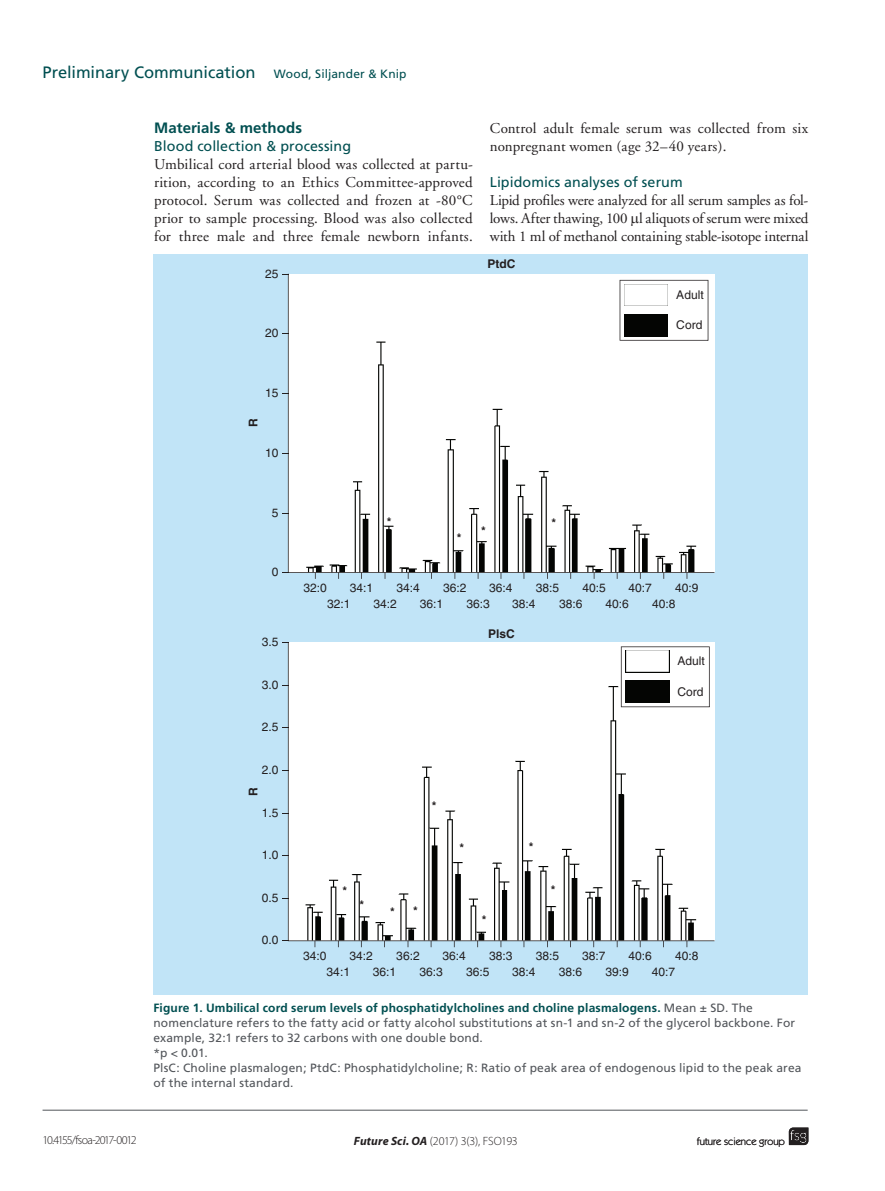
<style>
.page{position:relative;width:885px;height:1191px;background:#fff}
.page>*{position:absolute;margin:0;border:0;box-sizing:border-box;transform-origin:0 0}
.t1{font:16.5px "Frutiger";letter-spacing:-.005em;color:#004f51}
.t2{font:15px/18px "Adobe Garamond";letter-spacing:.005em;color:#231f20;text-align:justify}
.t3{font:700 15px "Frutiger";letter-spacing:.005em;color:#004f51}
.t4{font:14.25px "Frutiger";letter-spacing:.005em;color:#004f51}
.t5{font:12px/15px "Frutiger";letter-spacing:.01em;color:#52555a}
.t6{font:12px/15.8px "Helvetica LT Std";color:#231f20}
.t7{font:300 12px "Myriad Pro";letter-spacing:-.035em;color:#231f20}
.t8{font:700 12px "Helvetica LT Std";color:#231f20}
.t9{font:300 12px "Myriad Pro";letter-spacing:-.105em;color:#231f20}
.t10{font:10.5px "Itc Kabel";color:#231f20}
.s1{font-size:12px}
.s2{font-weight:700;color:#004f51}
.s3{font-weight:700;font-style:italic}
</style>
<div class="page">
<svg style="left:788px;top:1127px;width:20px;height:18px"></svg>
<hr style="left:43px;top:1109px;width:764px;height:1px;background:#52555a">
<div style="left:153px;top:254px;width:654px;height:740px;background:#c1e4f7"></div>
<svg style="left:288px;top:274px;width:426px;height:299px;background:#f2f2f1"></svg>
<img style="left:624px;top:284px;width:43px;height:22px">
<img style="left:624px;top:314px;width:43px;height:22px">
<svg style="left:288px;top:642px;width:426px;height:299px;background:#eee"></svg>
<svg style="left:620px;top:646px;width:89px;height:61px;background:#ebeaea"></svg>
<img style="left:625px;top:650px;width:44px;height:22px">
<img style="left:625px;top:681px;width:44px;height:22px">
<p class="t1" style="left:43px;top:63px;width:365px">Preliminary Communication <span class="s1">Wood, Siljander &amp; Knip</span></p>
<p class="t3" style="left:154px;top:118px;width:149px">Materials &amp; methods</p>
<p class="t4" style="left:154px;top:137px;width:198px">Blood collection &amp; processing</p>
<p class="t2" style="left:154px;top:155px;width:320px">Umbilical cord arterial blood was collected at partu&shy;rition, according to an Ethics Committee-approved protocol. Serum was collected and frozen at -80°C prior to sample processing. Blood was also collected for three male and three female newborn infants.</p>
<p class="t6" style="left:265px;top:266px;width:15px">25</p>
<p class="t6" style="left:265px;top:325px;width:15px">20</p>
<p class="t2" style="left:490px;top:119px;width:320px">Control adult female serum was collected from six nonpregnant women (age 32–40 years).</p>
<p class="t4" style="left:490px;top:173px;width:194px">Lipidomics analyses of serum</p>
<p class="t2" style="left:490px;top:191px;width:320px">Lipid profiles were analyzed for all serum samples as fol&shy;lows. After thawing, 100 l aliquots of serum were mixed with 1 ml of methanol containing stable-isotope internal</p>
<p class="t8" style="left:487px;top:256px;width:29px">PtdC</p>
<p class="t6" style="left:676px;top:286px;width:29px">Adult</p>
<p class="t6" style="left:676px;top:317px;width:28px">Cord</p>
<p class="t6" style="left:265px;top:385px;width:15px">15</p>
<p class="t8" style="left:246px;top:427px;width:10px;rotate:-90deg">R</p>
<p class="t6" style="left:265px;top:445px;width:15px">10</p>
<p class="t6" style="left:272px;top:504px;width:8px">5</p>
<p class="t6" style="left:272px;top:564px;width:8px">0</p>
<p class="t8" style="left:387px;top:515px;width:6px">*</p>
<p class="t8" style="left:457px;top:530px;width:6px">*</p>
<p class="t8" style="left:481px;top:523px;width:6px">*</p>
<p class="t8" style="left:551px;top:515px;width:6px">*</p>
<p class="t6" style="left:262px;top:634px;width:18px">3.5</p>
<p class="t6" style="left:262px;top:677px;width:18px">3.0</p>
<p class="t6" style="left:262px;top:719px;width:18px">2.5</p>
<p class="t6" style="left:262px;top:762px;width:18px">2.0</p>
<p class="t8" style="left:246px;top:796px;width:10px;rotate:-90deg">R</p>
<p class="t6" style="left:262px;top:804px;width:18px">1.5</p>
<p class="t6" style="left:262px;top:847px;width:18px">1.0</p>
<p class="t6" style="left:262px;top:889px;width:18px">0.5</p>
<p class="t6" style="left:262px;top:932px;width:18px">0.0</p>
<p class="t6" style="left:303px;top:579px;width:25px">32:0</p>
<p class="t6" style="left:327px;top:579px;width:47px;text-indent:23px">34:1<br>32:1</p>
<p class="t6" style="left:373px;top:579px;width:48px;text-indent:23px">34:4<br>34:2</p>
<p class="t6" style="left:443px;top:579px;width:25px">36:2</p>
<p class="t6" style="left:512px;top:579px;width:25px;text-indent:-23px">36:4<br>38:4</p>
<p class="t6" style="left:535px;top:579px;width:25px">38:5</p>
<p class="t6" style="left:582px;top:579px;width:25px">40:5</p>
<p class="t6" style="left:628px;top:579px;width:25px">40:7</p>
<p class="t6" style="left:675px;top:579px;width:25px">40:9</p>
<p class="t6" style="left:419px;top:595px;width:25px">36:1</p>
<p class="t6" style="left:466px;top:595px;width:25px">36:3</p>
<p class="t6" style="left:559px;top:595px;width:25px">38:6</p>
<p class="t6" style="left:605px;top:595px;width:25px">40:6</p>
<p class="t6" style="left:652px;top:595px;width:25px">40:8</p>
<p class="t8" style="left:488px;top:626px;width:28px">PlsC</p>
<p class="t8" style="left:342px;top:883px;width:6px">*</p>
<p class="t8" style="left:359px;top:898px;width:6px">*</p>
<p class="t8" style="left:432px;top:798px;width:6px">*</p>
<p class="t8" style="left:459px;top:840px;width:6px">*</p>
<p class="t8" style="left:390px;top:904px;width:6px">*</p>
<p class="t8" style="left:413px;top:903px;width:6px">*</p>
<p class="t8" style="left:481px;top:913px;width:6px">*</p>
<p class="t8" style="left:528px;top:839px;width:6px">*</p>
<p class="t8" style="left:550px;top:883px;width:6px">*</p>
<p class="t6" style="left:677px;top:653px;width:29px">Adult</p>
<p class="t6" style="left:677px;top:683px;width:28px">Cord</p>
<p class="t6" style="left:303px;top:948px;width:25px">34:0</p>
<p class="t6" style="left:326px;top:948px;width:48px;text-indent:23px">34:2<br>34:1</p>
<p class="t6" style="left:396px;top:948px;width:25px">36:2</p>
<p class="t6" style="left:442px;top:948px;width:25px">36:4</p>
<p class="t6" style="left:512px;top:948px;width:25px;text-indent:-23px">38:3<br>38:4</p>
<p class="t6" style="left:535px;top:948px;width:25px">38:5</p>
<p class="t6" style="left:582px;top:948px;width:25px">38:7</p>
<p class="t6" style="left:628px;top:948px;width:25px">40:6</p>
<p class="t6" style="left:675px;top:948px;width:25px">40:8</p>
<p class="t6" style="left:373px;top:963px;width:25px">36:1</p>
<p class="t6" style="left:419px;top:963px;width:25px">36:3</p>
<p class="t6" style="left:466px;top:963px;width:25px">36:5</p>
<p class="t6" style="left:558px;top:963px;width:25px">38:6</p>
<p class="t6" style="left:605px;top:963px;width:25px">39:9</p>
<p class="t6" style="left:651px;top:963px;width:25px">40:7</p>
<p class="t5" style="left:153px;top:1000px;width:649px"><span class="s2">Figure 1. Umbilical cord serum levels of phosphatidylcholines and choline plasmalogens.</span> Mean ± SD. The nomenclature refers to the fatty acid or fatty alcohol substitutions at sn-1 and sn-2 of the glycerol backbone. For example, 32:1 refers to 32 carbons with one double bond.<br>*p &lt; 0.01.<br>PlsC: Choline plasmalogen; PtdC: Phosphatidylcholine; R: Ratio of peak area of endogenous lipid to the peak area of the internal standard.</p>
<p class="t9" style="left:43px;top:1133px;width:95px">10.4155/fsoa-2017-0012</p>
<p class="t7" style="left:354px;top:1134px;width:165px"><span class="s3">Future Sci. OA</span> (2017) 3(3), FSO193</p>
<p class="t10" style="left:696px;top:1135px;width:90px">future science group</p>
</div>
